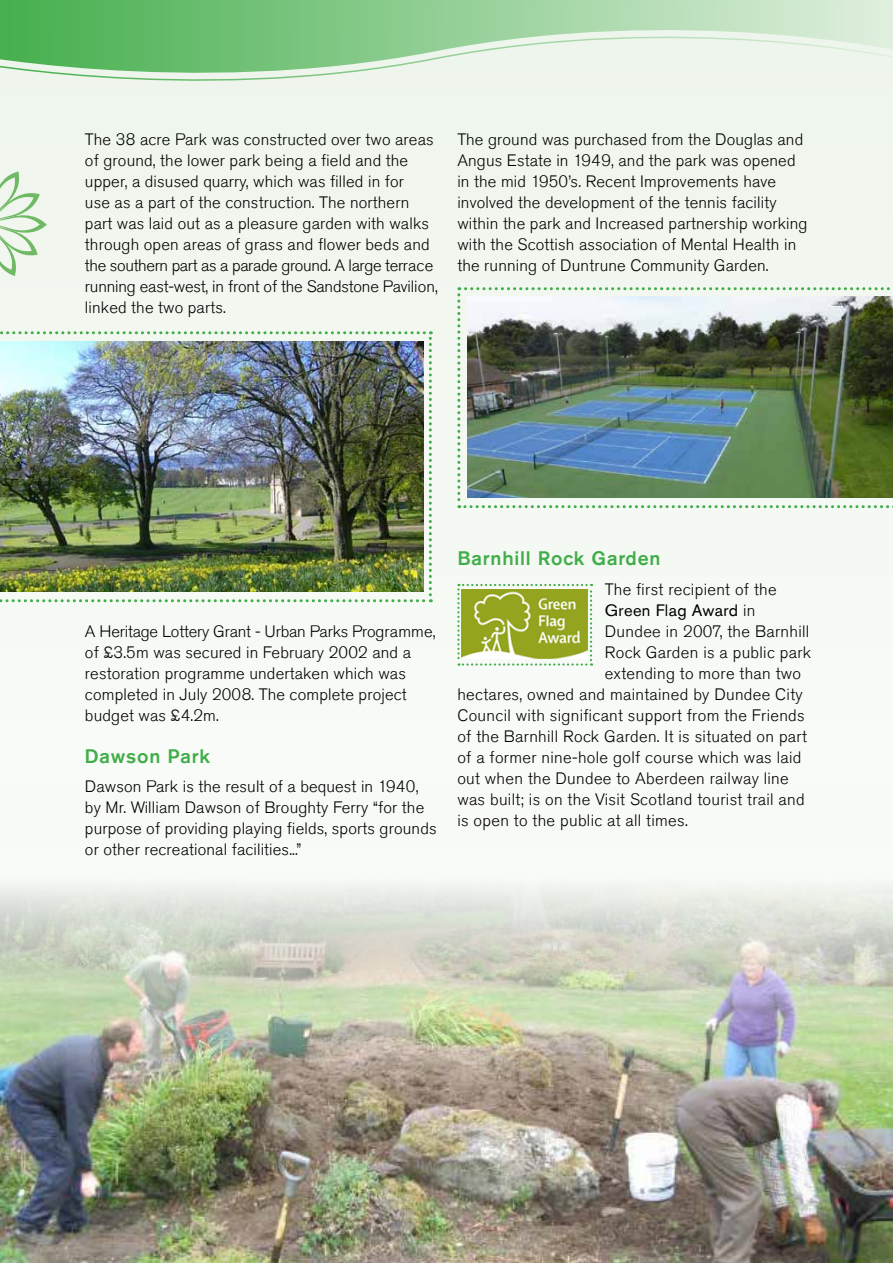
<style>
.page{position:relative;width:893px;height:1263px;background:#f6f9f4}
.page>*{position:absolute;margin:0;border:0;box-sizing:border-box;transform-origin:0 0}
.t1{font:500 19.5px "Akzidenz Grotesk Std";letter-spacing:.04em;color:#41ad49}
.t2{font:300 16.5px/21px "Akzidenz Grotesk Std";letter-spacing:.01em;color:#000}
.t3{font:16.5px "Akzidenz Grotesk Std";letter-spacing:.02em;color:#000}
.s1{font-weight:300}
</style>
<div class="page">
<svg style="left:0;top:0;width:893px;height:81px"></svg>
<svg style="left:0;top:331px;width:432px;height:271px"></svg>
<svg style="left:457px;top:287px;width:436px;height:221px"></svg>
<svg style="left:0;top:171px;width:47px;height:105px"></svg>
<img style="left:0;top:342px;width:423px;height:249px">
<img style="left:468px;top:296px;width:425px;height:202px">
<svg style="left:457px;top:584px;width:135px;height:82px"></svg>
<img style="left:461px;top:590px;width:127px;height:68px">
<img style="left:0;top:891px;width:893px;height:372px">
<p class="t2" style="left:85px;top:129px;width:354px">The 38 acre Park was constructed over two areas of ground, the lower park being a field and the upper, a disused quarry, which was filled in for<br>use as a part of the construction. The northern part was laid out as a pleasure garden with walks through open areas of grass and flower beds and the southern part as a parade ground. A large terrace running east-west, in front of the Sandstone Pavilion, linked the two parts.</p>
<p class="t2" style="left:457px;top:129px;width:352px">The ground was purchased from the Douglas and Angus Estate in 1949, and the park was opened in the mid 1950’s. Recent Improvements have involved the development of the tennis facility within the park and Increased partnership working with the Scottish association of Mental Health in the running of Duntrune Community Garden.</p>
<p class="t2" style="left:85px;top:621px;width:352px">A Heritage Lottery Grant - Urban Parks Programme, of £3.5m was secured in February 2002 and a restoration programme undertaken which was completed in July 2008. The complete project budget was £4.2m.</p>
<p class="t1" style="left:85px;top:744px;width:127px">Dawson Park</p>
<p class="t2" style="left:85px;top:776px;width:353px">Dawson Park is the result of a bequest in 1940, by Mr. William Dawson of Broughty Ferry “for the purpose of providing playing fields, sports grounds or other recreational facilities...”</p>
<p class="t1" style="left:457px;top:546px;width:205px">Barnhill Rock Garden</p>
<p class="t2" style="left:605px;top:579px;width:173px">The first recipient of the</p>
<p class="t3" style="left:605px;top:600px;width:152px">Green Flag Award <span class="s1">in</span></p>
<p class="t2" style="left:605px;top:621px;width:206px">Dundee in 2007, the Barnhill</p>
<p class="t2" style="left:605px;top:642px;width:208px">Rock Garden is a public park</p>
<p class="t2" style="left:605px;top:663px;width:198px">extending to more than two</p>
<p class="t2" style="left:457px;top:684px;width:347px">hectares, owned and maintained by Dundee City</p>
<p class="t2" style="left:457px;top:705px;width:349px">Council with significant support from the Friends</p>
<p class="t2" style="left:457px;top:726px;width:351px">of the Barnhill Rock Garden. It is situated on part</p>
<p class="t2" style="left:457px;top:747px;width:346px">of a former nine-hole golf course which was laid</p>
<p class="t2" style="left:457px;top:768px;width:333px">out when the Dundee to Aberdeen railway line</p>
<p class="t2" style="left:457px;top:789px;width:349px">was built; is on the Visit Scotland tourist trail and</p>
<p class="t2" style="left:457px;top:810px;width:232px">is open to the public at all times.</p>
</div>
